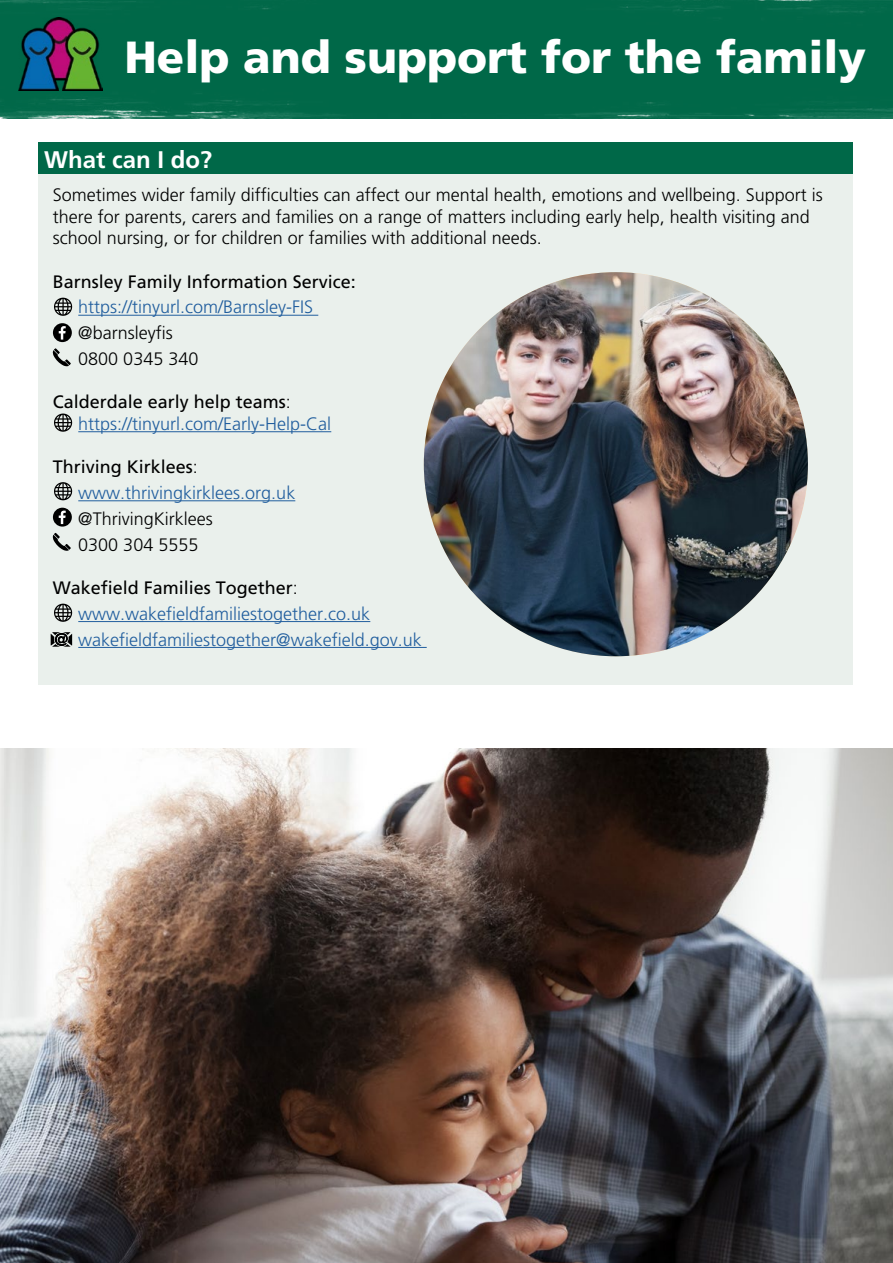
<style>
.page{position:relative;width:893px;height:1263px;background:#fff}
.page>*{position:absolute;margin:0;border:0;box-sizing:border-box;transform-origin:0 0}
.t1{font:900 45px "Frutiger";color:#fff}
.t2{font:700 24px "Frutiger";color:#fff}
.t3{font:300 18px/21.6px "Frutiger";color:#000}
.t4{font:300 18px "Frutiger";color:#215e9e}
.t5{font:18px "Frutiger";color:#000}
.s1{font-weight:300}
</style>
<div class="page">
<div style="left:0;top:0;width:893px;height:119px;background:#006848"></div>
<img style="left:19px;top:18px;width:83px;height:72px">
<div style="left:38px;top:142px;width:815px;height:32px;background:#006848"></div>
<div style="left:38px;top:174px;width:815px;height:510px;background:#eaf0ec"></div>
<hr style="left:78px;top:315px;width:240px;height:1px;background:#215e9e">
<hr style="left:78px;top:431px;width:253px;height:1px;background:#215e9e">
<hr style="left:78px;top:500px;width:217px;height:1px;background:#215e9e">
<hr style="left:78px;top:621px;width:292px;height:1px;background:#215e9e">
<hr style="left:78px;top:647px;width:349px;height:1px;background:#215e9e">
<img style="left:0;top:748px;width:893px;height:515px">
<svg style="left:54px;top:298px;width:18px;height:18px"></svg>
<svg style="left:54px;top:482px;width:18px;height:18px"></svg>
<svg style="left:54px;top:604px;width:18px;height:18px"></svg>
<svg style="left:54px;top:414px;width:18px;height:18px"></svg>
<div style="left:53px;top:323px;width:19px;height:19px;background:#000;border-radius:50%"></div>
<svg style="left:59px;top:326px;width:7px;height:14px"></svg>
<svg style="left:53px;top:508px;width:19px;height:19px"></svg>
<svg style="left:59px;top:511px;width:7px;height:13px"></svg>
<svg style="left:53px;top:348px;width:18px;height:18px"></svg>
<svg style="left:53px;top:533px;width:18px;height:18px"></svg>
<svg style="left:51px;top:632px;width:21px;height:15px"></svg>
<img style="left:424px;top:272px;width:384px;height:384px;border-radius:192px">
<p class="t1" style="left:124px;top:30px;width:743px">Help and support for the family</p>
<p class="t2" style="left:44px;top:145px;width:170px">What can I do?</p>
<p class="t3" style="left:53px;top:184px;width:772px">Sometimes wider family difficulties can affect our mental health, emotions and wellbeing. Support is there for parents, carers and families on a range of matters including early help, health visiting and school nursing, or for children or families with additional needs.</p>
<p class="t5" style="left:53px;top:271px;width:305px">Barnsley Family Information Service:</p>
<p class="t4" style="left:78px;top:297px;width:236px">https://tinyurl.com/Barnsley-FIS</p>
<p class="t3" style="left:78px;top:322px;width:96px">@barnsleyfis</p>
<p class="t3" style="left:78px;top:348px;width:122px">0800 0345 340</p>
<p class="t5" style="left:53px;top:391px;width:240px">Calderdale early help teams<span class="s1">:</span></p>
<p class="t4" style="left:78px;top:413px;width:254px">https://tinyurl.com/Early-Help-Cal</p>
<p class="t5" style="left:53px;top:456px;width:147px">Thriving Kirklees<span class="s1">:</span></p>
<p class="t4" style="left:78px;top:483px;width:219px">www.thrivingkirklees.org.uk</p>
<p class="t3" style="left:78px;top:508px;width:136px">@ThrivingKirklees</p>
<p class="t3" style="left:78px;top:534px;width:122px">0300 304 5555</p>
<p class="t5" style="left:53px;top:577px;width:247px">Wakefield Families Together<span class="s1">:</span></p>
<p class="t4" style="left:78px;top:603px;width:294px">www.wakefieldfamiliestogether.co.uk</p>
<p class="t4" style="left:78px;top:629px;width:345px">wakefieldfamiliestogether@wakefield.gov.uk</p>
</div>
